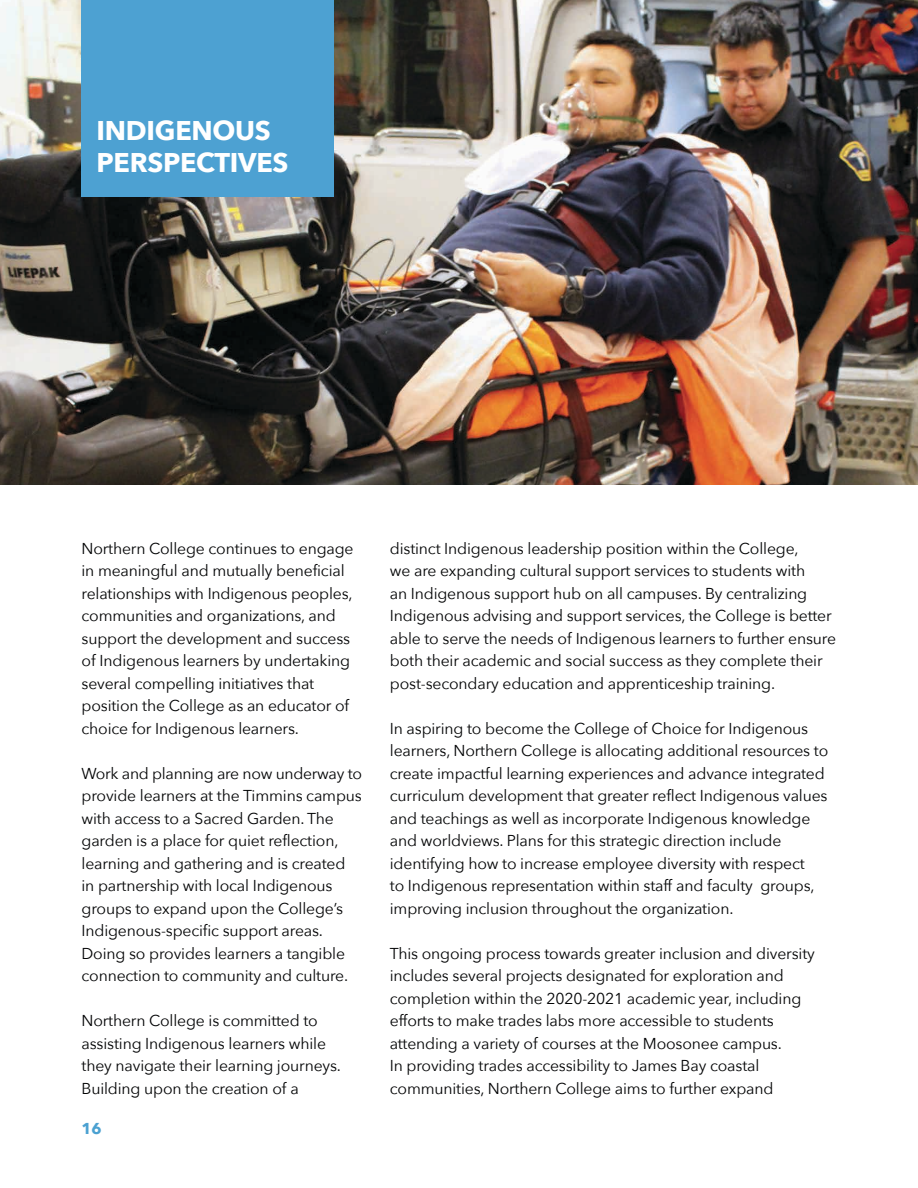
<style>
.page{position:relative;width:918px;height:1188px;background:#fff}
.page>*{position:absolute;margin:0;border:0;box-sizing:border-box;transform-origin:0 0}
.t1{font:700 27px/32.4px "Avenir Next";letter-spacing:-.01em;color:#fff}
.t2{font:15.75px/22.5px "Avenir Next";letter-spacing:-.01em;color:#020304}
.t3{font:700 15.75px "Avenir Next";color:#4ba1d1}
</style>
<div class="page">
<img style="left:0;top:0;width:918px;height:485px">
<div style="left:81px;top:0;width:252px;height:197px;background:#4da1d2"></div>
<h1 class="t1" style="left:97px;top:114px;width:193px">INDIGENOUS<br>PERSPECTIVES</h1>
<p class="t2" style="left:82px;top:536px;width:274px">Northern College continues to engage in meaningful and mutually beneficial relationships with Indigenous peoples, communities and organizations, and support the development and success of Indigenous learners by undertaking several compelling initiatives that position the College as an educator of choice for Indigenous learners.</p>
<p class="t2" style="left:82px;top:761px;width:282px">Work and planning are now underway to provide learners at the Timmins campus with access to a Sacred Garden. The garden is a place for quiet reflection, learning and gathering and is created in partnership with local Indigenous groups to expand upon the College’s Indigenous-specific support areas.<br>Doing so provides learners a tangible connection to community and culture.</p>
<p class="t2" style="left:82px;top:1009px;width:261px">Northern College is committed to assisting Indigenous learners while they navigate their learning journeys.<br>Building upon the creation of a</p>
<p class="t3" style="left:82px;top:1114px;width:22px">16</p>
<p class="t2" style="left:390px;top:536px;width:448px">distinct Indigenous leadership position within the College,<br>we are expanding cultural support services to students with<br>an Indigenous support hub on all campuses. By centralizing Indigenous advising and support services, the College is better able to serve the needs of Indigenous learners to further ensure both their academic and social success as they complete their post-secondary education and apprenticeship training.</p>
<p class="t2" style="left:390px;top:716px;width:440px">In aspiring to become the College of Choice for Indigenous learners, Northern College is allocating additional resources to create impactful learning experiences and advance integrated curriculum development that greater reflect Indigenous values and teachings as well as incorporate Indigenous knowledge and worldviews. Plans for this strategic direction include identifying how to increase employee diversity with respect<br>to Indigenous representation within staff and faculty groups, improving inclusion throughout the organization.</p>
<p class="t2" style="left:390px;top:941px;width:427px">This ongoing process towards greater inclusion and diversity includes several projects designated for exploration and completion within the 2020-2021 academic year, including efforts to make trades labs more accessible to students attending a variety of courses at the Moosonee campus.<br>In providing trades accessibility to James Bay coastal communities, Northern College aims to further expand</p>
</div>
